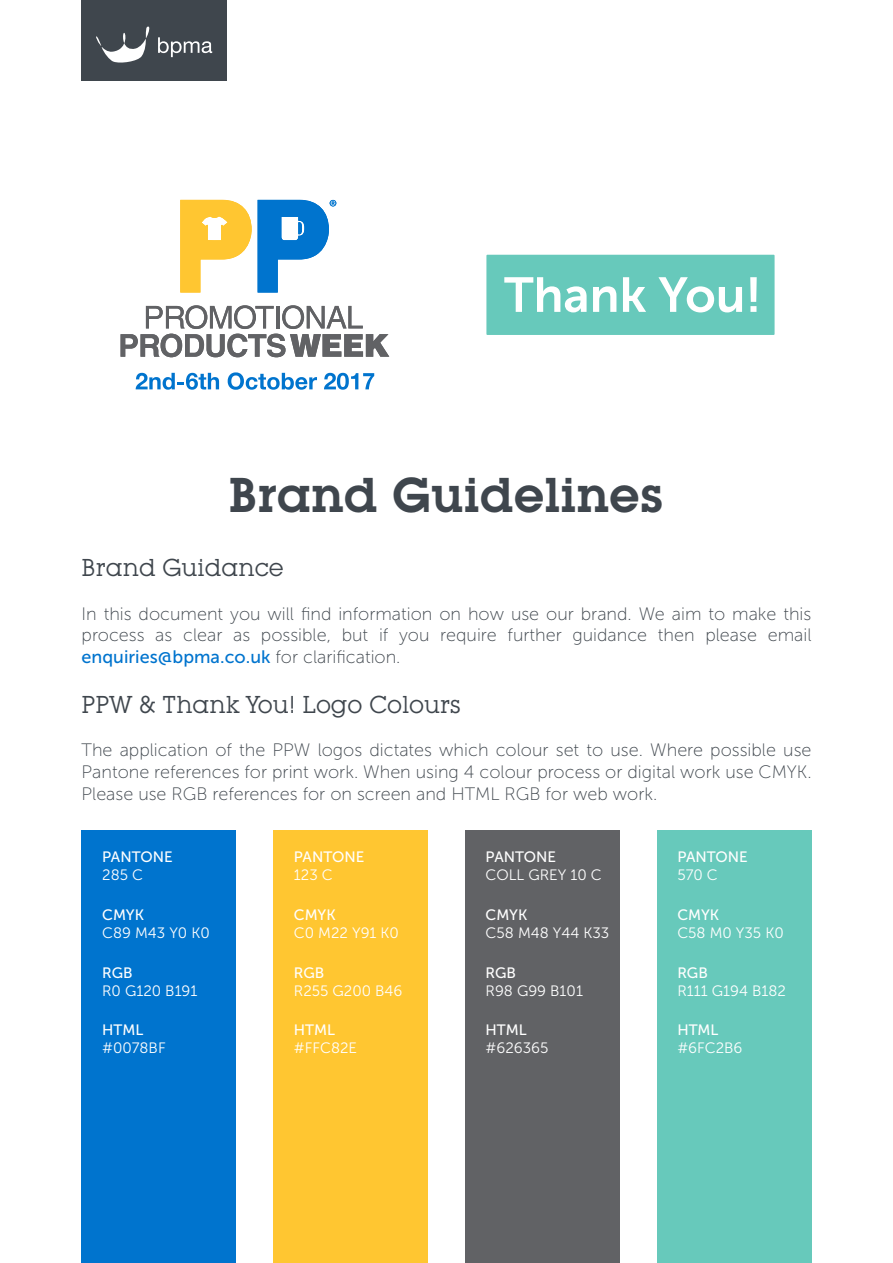
<style>
.page{position:relative;width:893px;height:1263px;background:#fff}
.page>*{position:absolute;margin:0;border:0;box-sizing:border-box;transform-origin:0 0}
.t1{font:600 48px "Lubalin Graph IT Cby BT";color:#3f464d}
.t2{font:24px "Lubalin Graph IT Cby BT";color:#3f464d}
.t3{font:18px/21.6px "Museo Sans 100";color:#3f464d}
.t4{font:18px "Museo Sans 500";color:#0074ce}
.t5{font:15px "Museo Sans 300";color:#fff}
.t6{font:15px "Museo Sans 500";color:#fff}
.s1{font-family:"Museo Sans 100";color:#3f464d}
</style>
<div class="page">
<div style="left:82px;top:0;width:145px;height:81px;background:#3f464d"></div>
<svg style="left:96px;top:26px;width:54px;height:37px"></svg>
<svg style="left:158px;top:37px;width:54px;height:20px"></svg>
<div style="left:82px;top:831px;width:154px;height:432px;background:#0074ce"></div>
<div style="left:273px;top:831px;width:155px;height:432px;background:#ffc631"></div>
<div style="left:465px;top:831px;width:155px;height:432px;background:#616265"></div>
<div style="left:657px;top:831px;width:154px;height:432px;background:#67c9bb"></div>
<div style="left:486px;top:255px;width:289px;height:80px;background:#67c9bb"></div>
<svg style="left:504px;top:277px;width:83px;height:35px"></svg>
<svg style="left:593px;top:286px;width:23px;height:26px"></svg>
<svg style="left:623px;top:277px;width:23px;height:35px"></svg>
<svg style="left:658px;top:277px;width:84px;height:35px"></svg>
<svg style="left:750px;top:277px;width:7px;height:35px"></svg>
<svg style="left:180px;top:200px;width:156px;height:93px"></svg>
<svg style="left:121px;top:305px;width:268px;height:52px"></svg>
<svg style="left:136px;top:373px;width:83px;height:17px"></svg>
<svg style="left:228px;top:372px;width:89px;height:18px"></svg>
<svg style="left:324px;top:373px;width:50px;height:17px"></svg>
<h1 class="t1" style="left:229px;top:465px;width:437px">Brand Guidelines</h1>
<h2 class="t2" style="left:82px;top:553px;width:204px">Brand Guidance</h2>
<p class="t3" style="left:82px;top:603px;width:731px">In this document you will find information on how use our brand. We aim to make this process as clear as possible, but if you require further guidance then please email</p>
<p class="t4" style="left:82px;top:647px;width:320px">enquiries@bpma.co.uk <span class="s1">for clarification.</span></p>
<h2 class="t2" style="left:82px;top:690px;width:381px">PPW &amp; Thank You! Logo Colours</h2>
<p class="t3" style="left:82px;top:740px;width:732px;text-align:justify">The application of the PPW logos dictates which colour set to use. Where possible use Pantone references for print work. When using 4 colour process or digital work use CMYK.<br>Please use RGB references for on screen and HTML RGB for web work.</p>
<p class="t6" style="left:102px;top:849px;width:72px">PANTONE</p>
<p class="t5" style="left:102px;top:867px;width:42px">285 C</p>
<p class="t6" style="left:102px;top:906px;width:43px">CMYK</p>
<p class="t5" style="left:102px;top:925px;width:109px">C89 M43 Y0 K0</p>
<p class="t6" style="left:102px;top:964px;width:32px">RGB</p>
<p class="t5" style="left:102px;top:982px;width:97px">R0 G120 B191</p>
<p class="t6" style="left:102px;top:1022px;width:43px">HTML</p>
<p class="t5" style="left:102px;top:1040px;width:65px">#0078BF</p>
<p class="t6" style="left:294px;top:849px;width:72px">PANTONE</p>
<p class="t5" style="left:294px;top:867px;width:40px">123 C</p>
<p class="t6" style="left:294px;top:906px;width:43px">CMYK</p>
<p class="t5" style="left:294px;top:925px;width:107px">C0 M22 Y91 K0</p>
<p class="t6" style="left:294px;top:964px;width:32px">RGB</p>
<p class="t5" style="left:294px;top:982px;width:110px">R255 G200 B46</p>
<p class="t6" style="left:294px;top:1022px;width:43px">HTML</p>
<p class="t5" style="left:294px;top:1040px;width:65px">#FFC82E</p>
<p class="t6" style="left:486px;top:849px;width:72px">PANTONE</p>
<p class="t5" style="left:486px;top:867px;width:118px">COLL GREY 10 C</p>
<p class="t6" style="left:486px;top:906px;width:43px">CMYK</p>
<p class="t5" style="left:486px;top:925px;width:125px">C58 M48 Y44 K33</p>
<p class="t6" style="left:486px;top:964px;width:32px">RGB</p>
<p class="t5" style="left:486px;top:982px;width:99px">R98 G99 B101</p>
<p class="t6" style="left:486px;top:1022px;width:43px">HTML</p>
<p class="t5" style="left:486px;top:1040px;width:64px">#626365</p>
<p class="t6" style="left:677px;top:849px;width:72px">PANTONE</p>
<p class="t5" style="left:677px;top:867px;width:42px">570 C</p>
<p class="t6" style="left:677px;top:906px;width:43px">CMYK</p>
<p class="t5" style="left:677px;top:925px;width:108px">C58 M0 Y35 K0</p>
<p class="t6" style="left:677px;top:964px;width:32px">RGB</p>
<p class="t5" style="left:677px;top:982px;width:110px">R111 G194 B182</p>
<p class="t6" style="left:677px;top:1022px;width:43px">HTML</p>
<p class="t5" style="left:677px;top:1040px;width:67px">#6FC2B6</p>
</div>
